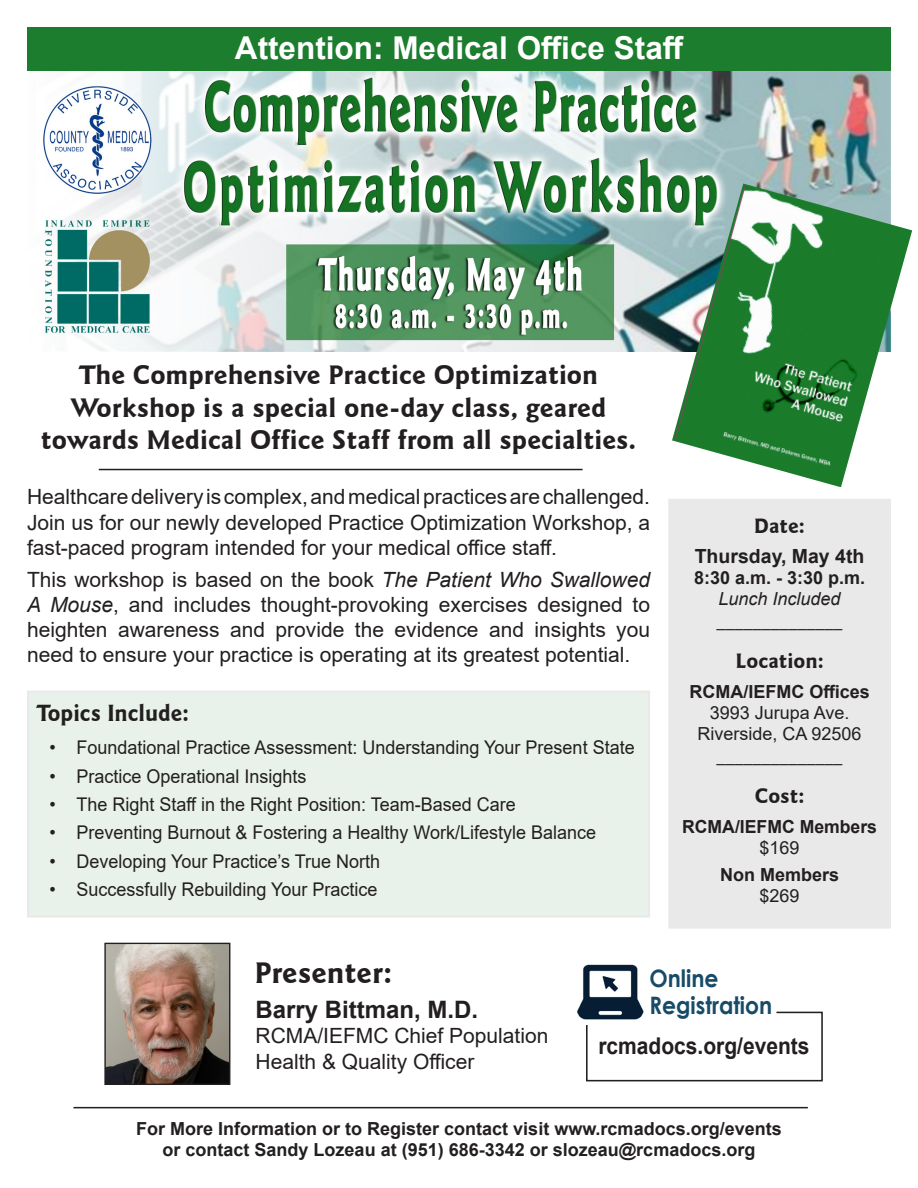
<style>
.page{position:relative;width:918px;height:1188px;background:#fff}
.page>*{position:absolute;margin:0;border:0;box-sizing:border-box;transform-origin:0 0}
.t1{font:700 31.5px "Arial";color:#fff}
.t2{font:700 30px "Goudy Sans IT Cby BT";color:#231f20}
.t3{font:700 27px/32.4px "Goudy Sans IT Cby BT";color:#231f20;text-align:center}
.t4{font:700 24px "Century Gothic";color:#174b67;scale:.91 1}
.t5{font:700 24px "Arial";color:#231f20}
.t6{font:700 23.7px "Goudy Sans IT Cby BT";color:#231f20;scale:.95 1}
.t7{font:700 23.1px "Arial";color:#231f20;scale:.91 1}
.t8{font:21px/25.2px "Arial";color:#231f20;text-align:justify}
.t9{font:700 21px "Goudy Sans IT Cby BT";color:#231f20}
.t10{font:700 19.5px "Arial";color:#231f20}
.t11{font:18.9px "Arial";color:#231f20;scale:.95 1}
.t12{font:700 18px "Arial";color:#231f20}
.t13{font:18px "Arial";color:#231f20}
.t14{font:500 18px "Goudy Sans IT Cby BT";color:#231f20}
.t15{font:italic 18px "Arial";color:#231f20}
.s1{font-style:italic}
</style>
<div class="page">
<div style="left:28px;top:692px;width:621px;height:224px;background:#e8f2ea"></div>
<div style="left:586px;top:1012px;width:237px;height:69px;border:2px solid #231f20"></div>
<div style="left:669px;top:500px;width:221px;height:428px;background:#e9e9e9"></div>
<img style="left:27px;top:70px;width:864px;height:281px">
<hr style="left:73px;top:1107px;width:735px;height:1px;background:#231f20">
<div style="left:640px;top:959px;width:136px;height:81px;background:#fff"></div>
<img style="left:672px;top:184px;width:240px;height:303px">
<hr style="left:99px;top:469px;width:484px;height:1px;background:#231f20">
<img style="left:577px;top:959px;width:70px;height:66px">
<div style="left:27px;top:27px;width:864px;height:43px;background:#1b7d2d"></div>
<img style="left:106px;top:945px;width:122px;height:138px">
<div style="left:104px;top:943px;width:126px;height:142px;border:1px solid #231f20"></div>
<p class="t1" style="left:235px;top:26px;width:451px">Attention: Medical Office Staff</p>
<p class="t3" style="left:41px;top:359px;width:597px">The Comprehensive Practice Optimization<br>Workshop is a special one-day class, geared towards Medical Office Staff from all specialties.</p>
<p class="t8" style="left:27px;top:484px;width:625px">Healthcaredelivery iscomplex,andmedicalpracticesarechallenged.<br>Join us for our newly developed Practice Optimization Workshop, a fast-paced program intended for your medical office staff.</p>
<p class="t8" style="left:27px;top:567px;width:625px">This workshop is based on the book <span class="s1">The Patient Who Swallowed A Mouse</span>, and includes thought-provoking exercises designed to heighten awareness and provide the evidence and insights you need to ensure your practice is operating at its greatest potential.</p>
<p class="t6" style="left:37px;top:698px;width:162px">Topics Include:</p>
<p class="t11" style="left:49px;top:735px;width:618px">• Foundational Practice Assessment: Understanding Your Present State</p>
<p class="t11" style="left:49px;top:763px;width:272px">• Practice Operational Insights</p>
<p class="t11" style="left:49px;top:791px;width:493px">• The Right Staff in the Right Position: Team-Based Care</p>
<p class="t11" style="left:49px;top:820px;width:577px">• Preventing Burnout &amp; Fostering a Healthy Work/Lifestyle Balance</p>
<p class="t11" style="left:49px;top:848px;width:350px">• Developing Your Practice’s True North</p>
<p class="t11" style="left:49px;top:876px;width:347px">• Successfully Rebuilding Your Practice</p>
<p class="t9" style="left:754px;top:512px;width:52px">Date:</p>
<p class="t10" style="left:695px;top:542px;width:171px">Thursday, May 4th</p>
<p class="t12" style="left:694px;top:565px;width:173px">8:30 a.m. - 3:30 p.m.</p>
<p class="t15" style="left:719px;top:587px;width:124px">Lunch Included</p>
<p class="t14" style="left:717px;top:608px;width:127px">______________</p>
<p class="t9" style="left:735px;top:647px;width:90px">Location:</p>
<p class="t12" style="left:689px;top:679px;width:182px">RCMA/IEFMC Offices</p>
<p class="t13" style="left:710px;top:700px;width:141px">3993 Jurupa Ave.</p>
<p class="t13" style="left:698px;top:721px;width:166px">Riverside, CA 92506</p>
<p class="t14" style="left:717px;top:743px;width:127px">______________</p>
<p class="t9" style="left:755px;top:782px;width:51px">Cost:</p>
<p class="t12" style="left:682px;top:814px;width:197px">RCMA/IEFMC Members</p>
<p class="t13" style="left:760px;top:835px;width:42px">$169</p>
<p class="t12" style="left:720px;top:862px;width:121px">Non Members</p>
<p class="t13" style="left:760px;top:883px;width:42px">$269</p>
<p class="t2" style="left:255px;top:953px;width:139px">Presenter:</p>
<p class="t5" style="left:256px;top:993px;width:224px">Barry Bittman, M.D.</p>
<p class="t8" style="left:256px;top:1023px;width:294px">RCMA/IEFMC Chief Population<br>Health &amp; Quality Officer</p>
<p class="t4" style="left:650px;top:960px;width:77px">Online</p>
<p class="t4" style="left:650px;top:987px;width:136px">Registration</p>
<p class="t7" style="left:598px;top:1030px;width:234px">rcmadocs.org/events</p>
<p class="t12" style="left:136px;top:1116px;width:647px">For More Information or to Register contact visit www.rcmadocs.org/events</p>
<p class="t12" style="left:163px;top:1137px;width:594px">or contact Sandy Lozeau at (951) 686-3342 or slozeau@rcmadocs.org</p>
</div>
